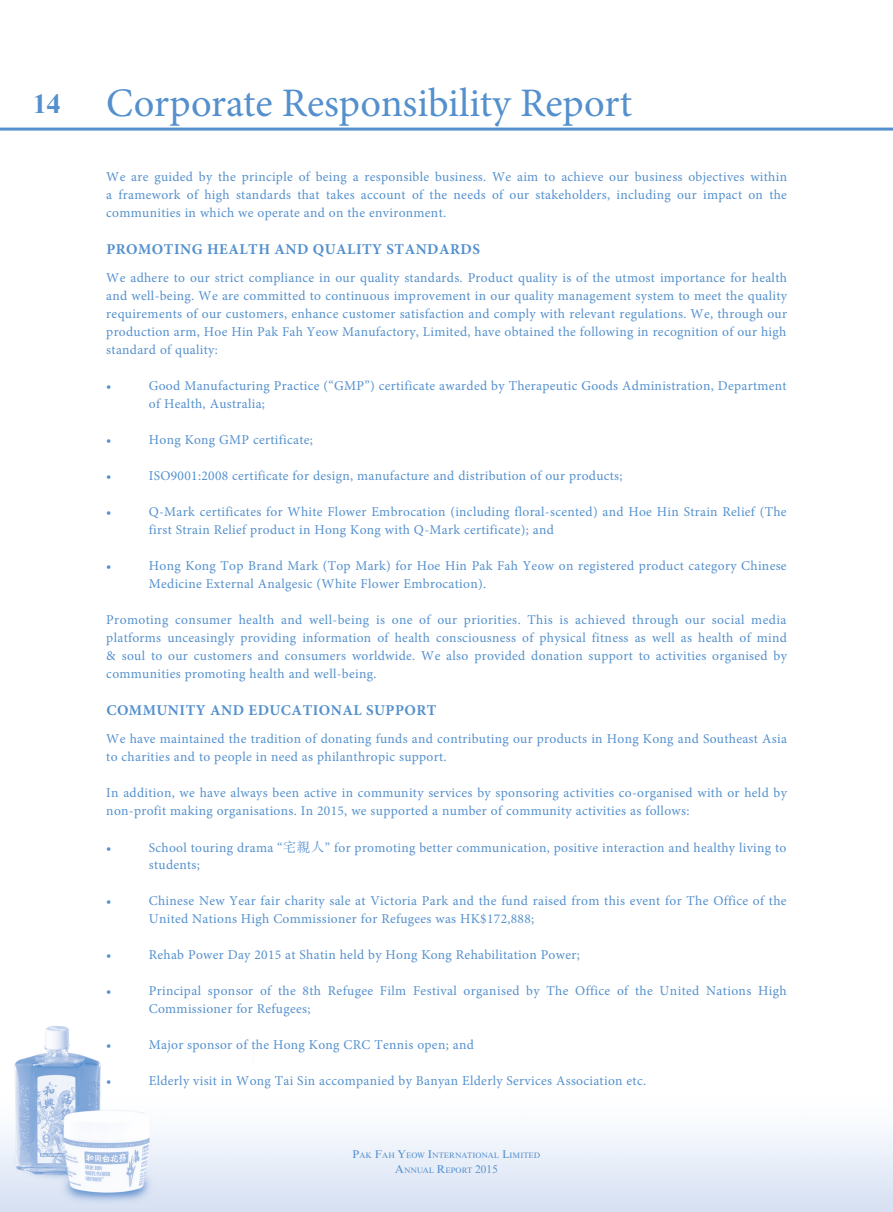
<style>
.page{position:relative;width:893px;height:1212px;background:#fff}
.page>*{position:absolute;margin:0;border:0;box-sizing:border-box;transform-origin:0 0}
.t1{font:40.5px "Minion Pro";color:#5490cd}
.t2{font:700 15px "Minion Pro";letter-spacing:.03em;color:#5490cd}
.t3{font:13.5px/18px "Minion Pro";letter-spacing:.025em;color:#5490cd}
.t4{font:7.8px/15px "Times New Roman MT Std";color:#5490cd;text-align:center}
.s1{font-family:"Times New Roman MT Std";font-weight:700;font-size:27px}
.s2{font-family:"M Sung HK";font-weight:300}
.s3{font-size:11.25px}
</style>
<div class="page">
<img style="left:0;top:1026px;width:893px;height:186px">
<hr style="left:0;top:128px;width:893px;height:3px;background:#5490cd">
<h1 class="t1" style="left:33px;top:76px;width:600px"><span class="s1">14</span> Corporate Responsibility Report</h1>
<p class="t3" style="left:106px;top:168px;width:682px;text-align:justify">We are guided by the principle of being a responsible business. We aim to achieve our business objectives within a framework of high standards that takes account of the needs of our stakeholders, including our impact on the communities in which we operate and on the environment.</p>
<p class="t2" style="left:106px;top:239px;width:375px">PROMOTING HEALTH AND QUALITY STANDARDS</p>
<p class="t3" style="left:106px;top:269px;width:682px;text-align:justify">We adhere to our strict compliance in our quality standards. Product quality is of the utmost importance for health and well-being. We are committed to continuous improvement in our quality management system to meet the quality requirements of our customers, enhance customer satisfaction and comply with relevant regulations. We, through our production arm, Hoe Hin Pak Fah Yeow Manufactory, Limited, have obtained the following in recognition of our high standard of quality:</p>
<p class="t3" style="left:106px;top:377px;width:7px">•</p>
<p class="t3" style="left:149px;top:377px;width:639px">Good Manufacturing Practice (“GMP”) certificate awarded by Therapeutic Goods Administration, Department of Health, Australia;</p>
<p class="t3" style="left:106px;top:431px;width:7px">•</p>
<p class="t3" style="left:149px;top:431px;width:166px">Hong Kong GMP certificate;</p>
<p class="t3" style="left:106px;top:467px;width:7px">•</p>
<p class="t3" style="left:149px;top:467px;width:475px">ISO9001:2008 certificate for design, manufacture and distribution of our products;</p>
<p class="t3" style="left:106px;top:503px;width:7px">•</p>
<p class="t3" style="left:149px;top:503px;width:639px">Q-Mark certificates for White Flower Embrocation (including floral-scented) and Hoe Hin Strain Relief (The first Strain Relief product in Hong Kong with Q-Mark certificate); and</p>
<p class="t3" style="left:106px;top:557px;width:7px">•</p>
<p class="t3" style="left:149px;top:557px;width:639px">Hong Kong Top Brand Mark (Top Mark) for Hoe Hin Pak Fah Yeow on registered product category Chinese<br>Medicine External Analgesic (White Flower Embrocation).</p>
<p class="t3" style="left:106px;top:611px;width:682px;text-align:justify">Promoting consumer health and well-being is one of our priorities. This is achieved through our social media platforms unceasingly providing information of health consciousness of physical fitness as well as health of mind &amp; soul to our customers and consumers worldwide. We also provided donation support to activities organised by communities promoting health and well-being.</p>
<p class="t2" style="left:106px;top:700px;width:332px">COMMUNITY AND EDUCATIONAL SUPPORT</p>
<p class="t3" style="left:106px;top:729px;width:682px">We have maintained the tradition of donating funds and contributing our products in Hong Kong and Southeast Asia to charities and to people in need as philanthropic support.</p>
<p class="t3" style="left:106px;top:783px;width:682px">In addition, we have always been active in community services by sponsoring activities co-organised with or held by non-profit making organisations. In 2015, we supported a number of community activities as follows:</p>
<p class="t3" style="left:106px;top:838px;width:7px">•</p>
<p class="t3" style="left:149px;top:839px;width:639px;line-height:17.1px">School touring drama “<span class="s2">宅親人</span>” for promoting better communication, positive interaction and healthy living to students;</p>
<p class="t3" style="left:106px;top:891px;width:7px">•</p>
<p class="t3" style="left:149px;top:891px;width:639px">Chinese New Year fair charity sale at Victoria Park and the fund raised from this event for The Office of the<br>United Nations High Commissioner for Refugees was HK$172,888;</p>
<p class="t3" style="left:106px;top:945px;width:7px">•</p>
<p class="t3" style="left:149px;top:945px;width:433px">Rehab Power Day 2015 at Shatin held by Hong Kong Rehabilitation Power;</p>
<p class="t3" style="left:106px;top:981px;width:7px">•</p>
<p class="t3" style="left:149px;top:981px;width:639px">Principal sponsor of the 8th Refugee Film Festival organised by The Office of the United Nations High<br>Commissioner for Refugees;</p>
<p class="t3" style="left:106px;top:1035px;width:7px">•</p>
<p class="t3" style="left:149px;top:1035px;width:326px">Major sponsor of the Hong Kong CRC Tennis open; and</p>
<p class="t3" style="left:106px;top:1071px;width:7px">•</p>
<p class="t3" style="left:149px;top:1071px;width:499px">Elderly visit in Wong Tai Sin accompanied by Banyan Elderly Services Association etc.</p>
<p class="t4" style="left:353px;top:1147px;width:189px"><span class="s3">P</span>AK <span class="s3">F</span>AH <span class="s3">Y</span>EOW <span class="s3">I</span>NTERNATIONAL <span class="s3">L</span>IMITED<br><span class="s3">A</span>NNUAL <span class="s3">R</span>EPORT <span class="s3">2015</span></p>
</div>
